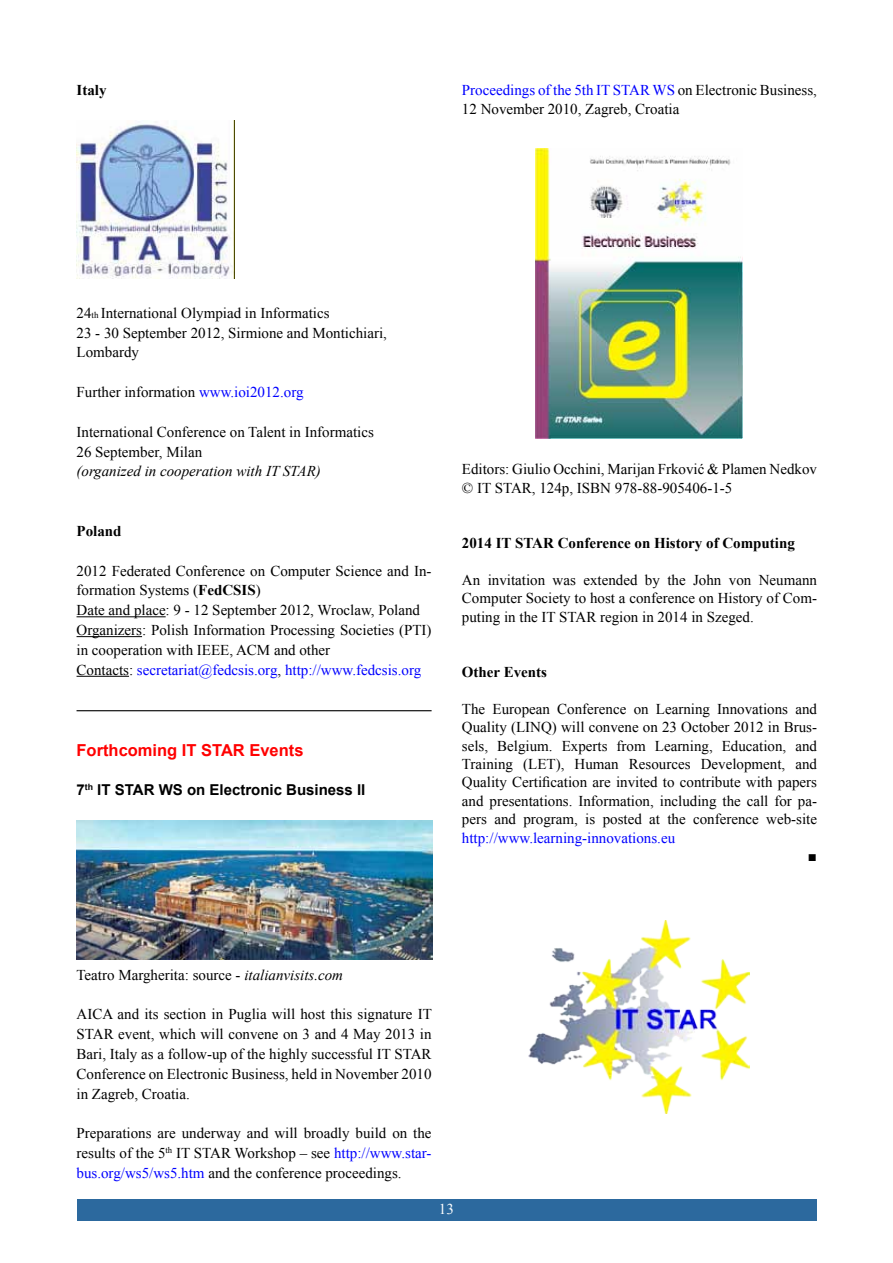
<style>
.page{position:relative;width:893px;height:1263px;background:#fff}
.page>*{position:absolute;margin:0;border:0;box-sizing:border-box;transform-origin:0 0}
.t1{font:700 16.5px "Arial";color:#f00}
.t2{font:15px/19.8px "Times New Roman";color:#000}
.t3{font:700 15px "Times New Roman";color:#000}
.t4{font:italic 15px "Times New Roman";color:#000}
.t5{font:15px "Times New Roman";color:#00f}
.t6{font:700 15px "Arial";color:#000}
.t7{font:15px "Times New Roman";color:#fff}
.s1{color:#00f}
.s2{font-size:9px}
.s3{font-weight:700}
.s4{font-style:italic}
</style>
<div class="page">
<div style="left:77px;top:1199px;width:739px;height:21px;background:#2c699e"></div>
<hr style="left:77px;top:616px;width:89px;height:1px;background:#000">
<hr style="left:77px;top:636px;width:65px;height:1px;background:#000">
<hr style="left:77px;top:676px;width:52px;height:1px;background:#000">
<img style="left:77px;top:120px;width:157px;height:158px">
<img style="left:77px;top:820px;width:356px;height:140px">
<img style="left:535px;top:149px;width:208px;height:289px">
<img style="left:528px;top:921px;width:222px;height:192px">
<hr style="left:77px;top:710px;width:355px;height:1px;background:#000">
<p class="t3" style="left:77px;top:80px;width:32px">Italy</p>
<p class="t2" style="left:462px;top:81px;width:357px;line-height:18.5px"><span class="s1">Proceedings of the 5th IT STAR WS</span> on Electronic Business,<br>12 November 2010, Zagreb, Croatia</p>
<p class="t2" style="left:77px;top:303px;width:312px">24<span class="s2">th</span> International Olympiad in Informatics<br>23 - 30 September 2012, Sirmione and Montichiari,<br>Lombardy</p>
<p class="t2" style="left:77px;top:382px;width:229px">Further information <span class="s1">www.ioi2012.org</span></p>
<p class="t2" style="left:77px;top:422px;width:299px">International Conference on Talent in Informatics<br>26 September, Milan</p>
<p class="t4" style="left:77px;top:461px;width:246px">(organized in cooperation with IT STAR)</p>
<p class="t3" style="left:77px;top:520px;width:47px">Poland</p>
<p class="t2" style="left:77px;top:560px;width:357px">2012 Federated Conference on Computer Science and In&shy;formation Systems (<span class="s3">FedCSIS</span>)<br>Date and place: 9 - 12 September 2012, Wroclaw, Poland Organizers: Polish Information Processing Societies (PTI) in cooperation with IEEE, ACM and other<br>Contacts: <span class="s1">secretariat@fedcsis.org</span>, <span class="s1">http://www.fedcsis.org</span></p>
<p class="t1" style="left:77px;top:739px;width:229px">Forthcoming IT STAR Events</p>
<p class="t6" style="left:77px;top:780px;width:290px">7<sup>th</sup> IT STAR WS on Electronic Business II</p>
<p class="t2" style="left:462px;top:460px;width:357px;line-height:18.5px">Editors: Giulio Occhini, Marijan Frković &amp; Plamen Nedkov © IT STAR, 124p, ISBN 978-88-905406-1-5</p>
<p class="t3" style="left:462px;top:533px;width:334px">2014 IT STAR Conference on History of Computing</p>
<p class="t2" style="left:462px;top:570px;width:357px;line-height:18.5px;text-align:justify">An invitation was extended by the John von Neumann Computer Society to host a conference on History of Com&shy;puting in the IT STAR region in 2014 in Szeged.</p>
<p class="t3" style="left:462px;top:661px;width:87px">Other Events</p>
<p class="t2" style="left:462px;top:699px;width:357px;line-height:18.5px;text-align:justify">The European Conference on Learning Innovations and Quality (LINQ) will convene on 23 October 2012 in Brus&shy;sels, Belgium. Experts from Learning, Education, and Training (LET), Human Resources Development, and Quality Certification are invited to contribute with papers and presentations. Information, including the call for pa&shy;pers and program, is posted at the conference web-site</p>
<p class="t5" style="left:462px;top:828px;width:215px">http://www.learning-innovations.eu</p>
<p class="t2" style="left:808px;top:846px;width:11px">■</p>
<p class="t2" style="left:77px;top:964px;width:268px">Teatro Margherita: source - <span class="s4">italianvisits.com</span></p>
<p class="t2" style="left:77px;top:1004px;width:357px;text-align:justify">AICA and its section in Puglia will host this signature IT STAR event, which will convene on 3 and 4 May 2013 in Bari, Italy as a follow-up of the highly successful IT STAR Conference on Electronic Business, held in November 2010 in Zagreb, Croatia.</p>
<p class="t2" style="left:77px;top:1123px;width:357px;text-align:justify">Preparations are underway and will broadly build on the results of the 5<sup>th</sup> IT STAR Workshop – see <span class="s1">http://www.star&shy;bus.org/ws5/ws5.htm</span> and the conference proceedings.</p>
<p class="t7" style="left:439px;top:1199px;width:16px">13</p>
</div>
